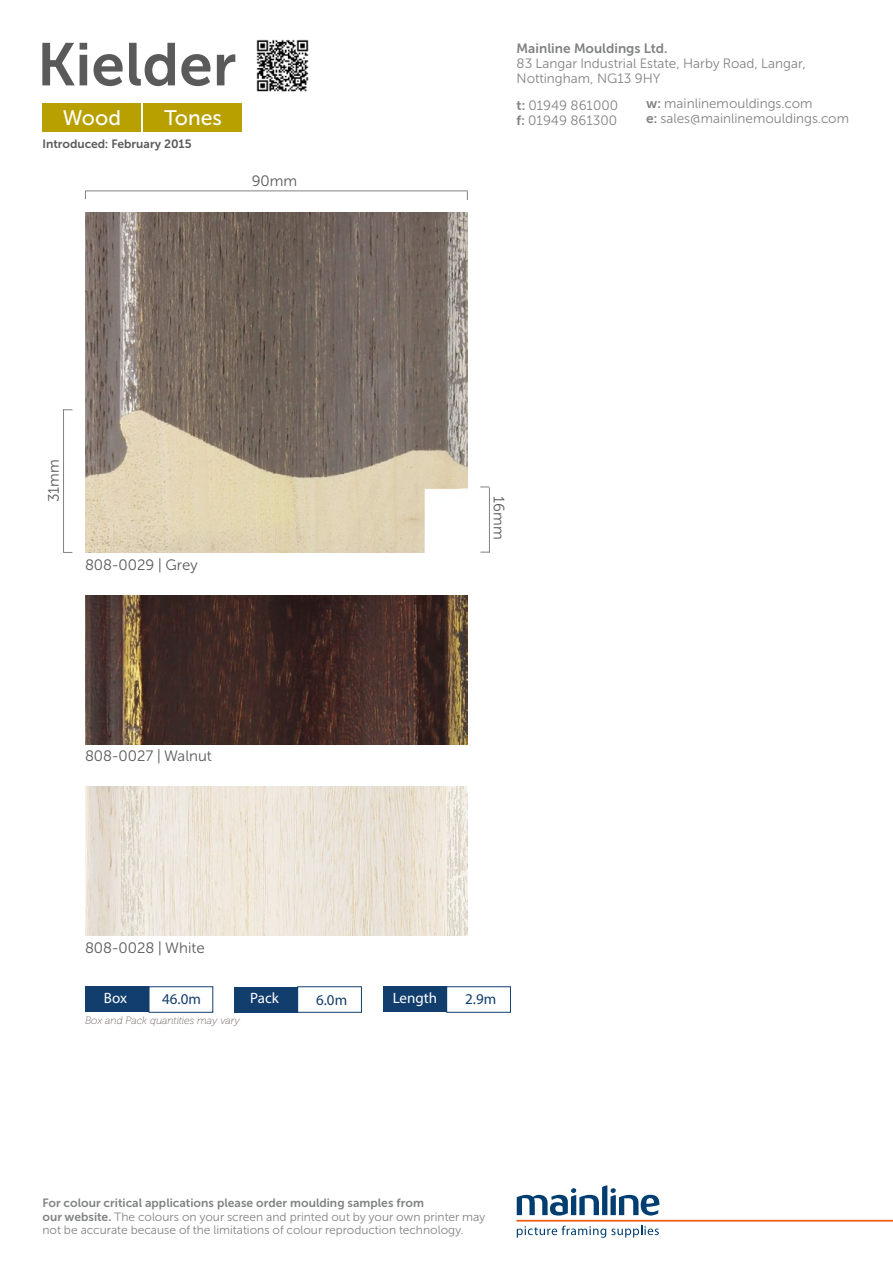
<style>
.page{position:relative;width:893px;height:1263px;background:#fff}
.page>*{position:absolute;margin:0;border:0;box-sizing:border-box;transform-origin:0 0}
.t1{font:60px "Museo Sans Cyrl 700";color:#5a5a5a}
.t2{font:21px "Museo Sans Cyrl 500";color:#fff}
.t3{font:15px "Museo Sans Cyrl 300";color:#5a5a5a}
.t4{font:15px "Myriad Pro";color:#fff}
.t5{font:15px "Myriad Pro";color:#123e6e}
.t6{font:13.5px/15px "Museo Sans Cyrl 300";color:#818383}
.t7{font:13.5px "Museo Sans Cyrl 700";color:#818383}
.t8{font:12px/13.5px "Museo Sans Cyrl 300";color:#818383}
.t9{font:12px "Museo Sans Cyrl 700";color:#818383}
.t10{font:12px "Museo Sans Cyrl 700";color:#5a5a5a}
.t11{font:italic 10.5px "Museo 100";color:#726260}
.s1{font-family:"Museo Sans Cyrl 700"}
</style>
<div class="page">
<svg style="left:517px;top:1225px;width:142px;height:13px"></svg>
<svg style="left:517px;top:1185px;width:142px;height:30px"></svg>
<hr style="left:516px;top:1220px;width:377px;height:1px;background:#ec5c11">
<img style="left:256px;top:39px;width:53px;height:53px">
<img style="left:85px;top:213px;width:383px;height:340px">
<img style="left:85px;top:595px;width:383px;height:149px">
<img style="left:85px;top:787px;width:383px;height:148px">
<div style="left:43px;top:103px;width:98px;height:29px;background:#b7a000"></div>
<div style="left:144px;top:103px;width:98px;height:29px;background:#b7a000"></div>
<div style="left:85px;top:986px;width:64px;height:26px;background:#123e6e"></div>
<div style="left:234px;top:987px;width:64px;height:25px;background:#123e6e"></div>
<div style="left:383px;top:986px;width:63px;height:26px;background:#123e6e"></div>
<hr style="left:86px;top:190px;width:382px;height:1px;background:#818383">
<hr style="left:63px;top:409px;width:1px;height:144px;background:#818383">
<hr style="left:489px;top:487px;width:1px;height:66px;background:#818383">
<h1 class="t1" style="left:37px;top:31px;width:201px">Kielder</h1>
<h2 class="t2" style="left:63px;top:106px;width:60px">Wood</h2>
<h2 class="t2" style="left:164px;top:106px;width:59px">Tones</h2>
<p class="t10" style="left:43px;top:137px;width:151px">Introduced: February 2015</p>
<p class="t3" style="left:252px;top:173px;width:47px">90mm</p>
<p class="t7" style="left:517px;top:40px;width:152px">Mainline Mouldings Ltd.</p>
<p class="t6" style="left:517px;top:56px;width:291px">83 Langar Industrial Estate, Harby Road, Langar,<br>Nottingham, NG13 9HY</p>
<p class="t6" style="left:646px;top:96px;width:204px"><span class="s1">w:</span> mainlinemouldings.com<br><span class="s1">e:</span> sales@mainlinemouldings.com</p>
<p class="t6" style="left:517px;top:98px;width:103px"><span class="s1">t:</span> 01949 861000 <span class="s1">f:</span> 01949 861300</p>
<p class="t3" style="left:46px;top:502px;width:44px;rotate:-90deg">31mm</p>
<p class="t3" style="left:85px;top:557px;width:115px">808-0029 | Grey</p>
<p class="t3" style="left:85px;top:748px;width:128px">808-0027 | Walnut</p>
<p class="t3" style="left:507px;top:496px;width:45px;rotate:90deg">16mm</p>
<p class="t3" style="left:85px;top:939px;width:121px">808-0028 | White</p>
<p class="t4" style="left:104px;top:989px;width:25px">Box</p>
<p class="t5" style="left:162px;top:990px;width:40px">46.0m</p>
<p class="t4" style="left:250px;top:989px;width:30px">Pack</p>
<p class="t5" style="left:316px;top:990px;width:33px">6.0m</p>
<p class="t4" style="left:393px;top:989px;width:46px">Length</p>
<p class="t5" style="left:465px;top:989px;width:33px">2.9m</p>
<p class="t11" style="left:85px;top:1015px;width:156px">Box and Pack quantities may vary</p>
<p class="t9" style="left:43px;top:1196px;width:383px">For colour critical applications please order moulding samples from</p>
<p class="t8" style="left:43px;top:1210px;width:445px"><span class="s1">our website.</span> The colours on your screen and printed out by your own printer may not be accurate because of the limitations of colour reproduction technology.</p>
</div>
